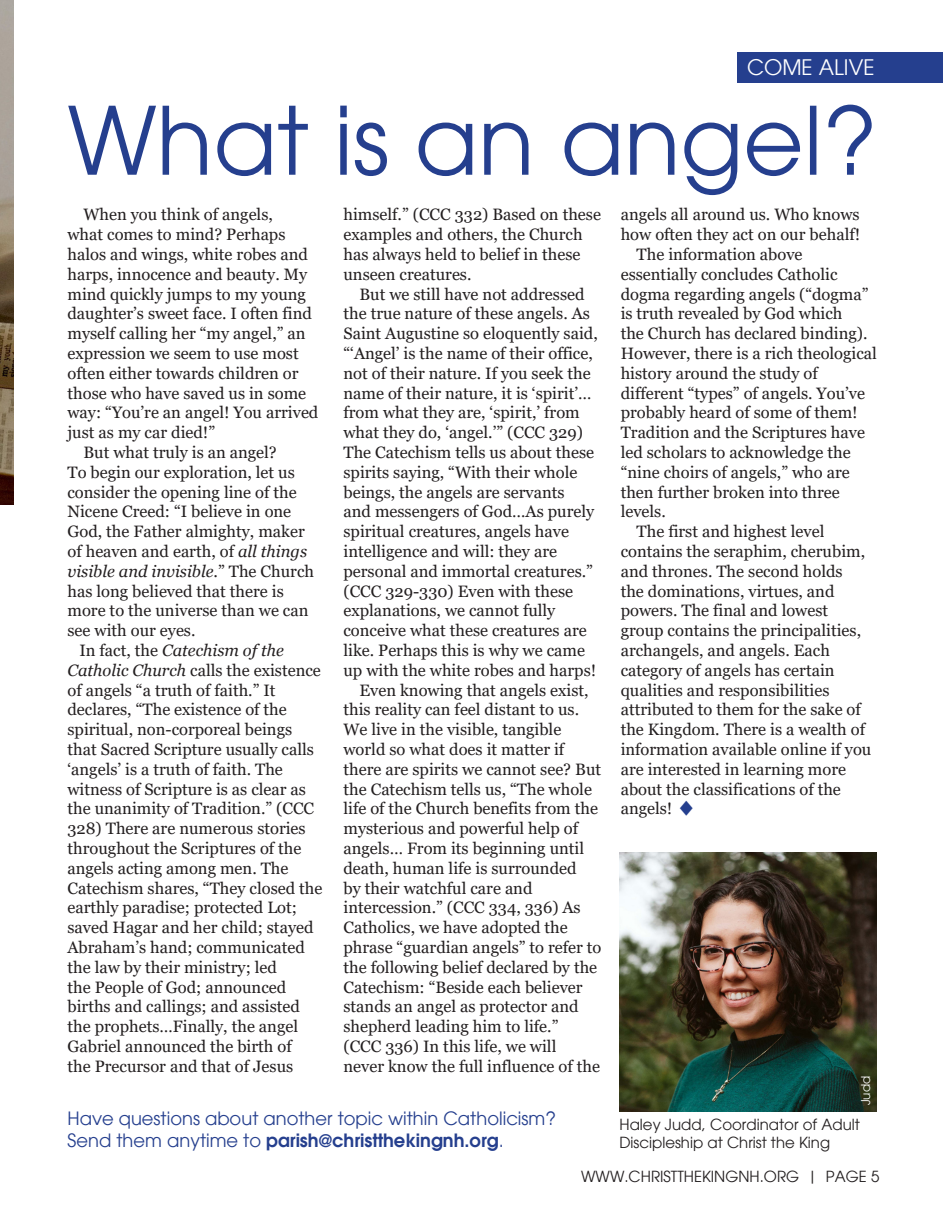
<style>
.page{position:relative;width:945px;height:1215px;background:#fff}
.page>*{position:absolute;margin:0;border:0;box-sizing:border-box;transform-origin:0 0}
.t1{font:93px "Avant Garde";color:#253f8e}
.t2{font:21px "Avant Garde";color:#fff}
.t3{font:18px/21.6px "Avant Garde";color:#253f8e}
.t4{font:16.5px/19.8px "Georgia";color:#231f20}
.t5{font:15px/18px "Avant Garde";color:#231f20}
.t6{font:12px "Avant Garde";color:#fff}
.s1{font-style:italic}
.s2{font-weight:600}
.s3{color:#253f8e}
</style>
<div class="page">
<img style="left:0;top:0;width:13px;height:505px">
<img style="left:620px;top:852px;width:257px;height:260px">
<div style="left:737px;top:52px;width:206px;height:31px;background:#253f8e"></div>
<p class="t2" style="left:747px;top:55px;width:129px">COME ALIVE</p>
<p class="t1" style="left:68px;top:85px;width:812px">What is an angel?</p>
<p class="t4" style="left:68px;top:205px;width:252px;text-indent:16px">When you think of angels,<br>what comes to mind? Perhaps halos and wings, white robes and harps, innocence and beauty. My mind quickly jumps to my young daughter’s sweet face. I often find myself calling her “my angel,” an expression we seem to use most often either towards children or those who have saved us in some way: “You’re an angel! You arrived just as my car died!”</p>
<p class="t4" style="left:68px;top:443px;width:248px;text-indent:16px">But what truly is an angel?<br>To begin our exploration, let us consider the opening line of the<br>Nicene Creed: “I believe in one<br>God, the Father almighty, maker of heaven and earth, of <span class="s1">all things visible and invisible</span>.” The Church has long believed that there is more to the universe than we can see with our eyes.</p>
<p class="t4" style="left:68px;top:641px;width:257px;text-indent:12px">In fact, the <span class="s1">Catechism of the<br>Catholic Church</span> calls the existence of angels “a truth of faith.” It declares, “The existence of the spiritual, non-corporeal beings that Sacred Scripture usually calls ‘angels’ is a truth of faith. The witness of Scripture is as clear as the unanimity of Tradition.” (CCC<br>328) There are numerous stories throughout the Scriptures of the angels acting among men. The<br>Catechism shares, “They closed the earthly paradise; protected Lot; saved Hagar and her child; stayed<br>Abraham’s hand; communicated the law by their ministry; led<br>the People of God; announced births and callings; and assisted the prophets…Finally, the angel<br>Gabriel announced the birth of<br>the Precursor and that of Jesus</p>
<p class="t4" style="left:344px;top:205px;width:259px">himself.” (CCC 332) Based on these examples and others, the Church has always held to belief in these unseen creatures.</p>
<p class="t4" style="left:344px;top:284px;width:256px;text-indent:16px">But we still have not addressed the true nature of these angels. As Saint Augustine so eloquently said, “‘Angel’ is the name of their office, not of their nature. If you seek the name of their nature, it is ‘spirit’… from what they are, ‘spirit,’ from what they do, ‘angel.’” (CCC 329)<br>The Catechism tells us about these spirits saying, “With their whole beings, the angels are servants<br>and messengers of God…As purely spiritual creatures, angels have intelligence and will: they are personal and immortal creatures.” (CCC 329-330) Even with these explanations, we cannot fully conceive what these creatures are like. Perhaps this is why we came up with the white robes and harps!</p>
<p class="t4" style="left:344px;top:680px;width:259px;text-indent:16px">Even knowing that angels exist, this reality can feel distant to us.<br>We live in the visible, tangible world so what does it matter if there are spirits we cannot see? But the Catechism tells us, “The whole life of the Church benefits from the mysterious and powerful help of angels… From its beginning until death, human life is surrounded<br>by their watchful care and intercession.” (CCC 334, 336) As<br>Catholics, we have adopted the phrase “guardian angels” to refer to the following belief declared by the<br>Catechism: “Beside each believer stands an angel as protector and shepherd leading him to life.”<br>(CCC 336) In this life, we will<br>never know the full influence of the</p>
<p class="t3" style="left:68px;top:1108px;width:490px">Have questions about another topic within Catholicism?<br>Send them anytime to <span class="s2">parish@christthekingnh.org</span>.</p>
<p class="t4" style="left:621px;top:205px;width:241px">angels all around us. Who knows how often they act on our behalf!</p>
<p class="t4" style="left:621px;top:245px;width:258px;text-indent:16px">The information above essentially concludes Catholic dogma regarding angels (“dogma” is truth revealed by God which<br>the Church has declared binding).<br>However, there is a rich theological history around the study of different “types” of angels. You’ve probably heard of some of them!<br>Tradition and the Scriptures have led scholars to acknowledge the “nine choirs of angels,” who are then further broken into three levels.</p>
<p class="t4" style="left:621px;top:522px;width:252px;text-indent:16px">The first and highest level contains the seraphim, cherubim, and thrones. The second holds<br>the dominations, virtues, and powers. The final and lowest group contains the principalities, archangels, and angels. Each category of angels has certain qualities and responsibilities attributed to them for the sake of the Kingdom. There is a wealth of information available online if you are interested in learning more about the classifications of the angels! <span class="s3">♦</span></p>
<p class="t6" style="left:859px;top:1105px;width:31px;rotate:-90deg">Judd</p>
<p class="t5" style="left:620px;top:1115px;width:242px">Haley Judd, Coordinator of Adult<br>Discipleship at Christ the King</p>
<p class="t5" style="left:581px;top:1168px;width:300px">WWW.CHRISTTHEKINGNH.ORG | PAGE 5</p>
</div>
